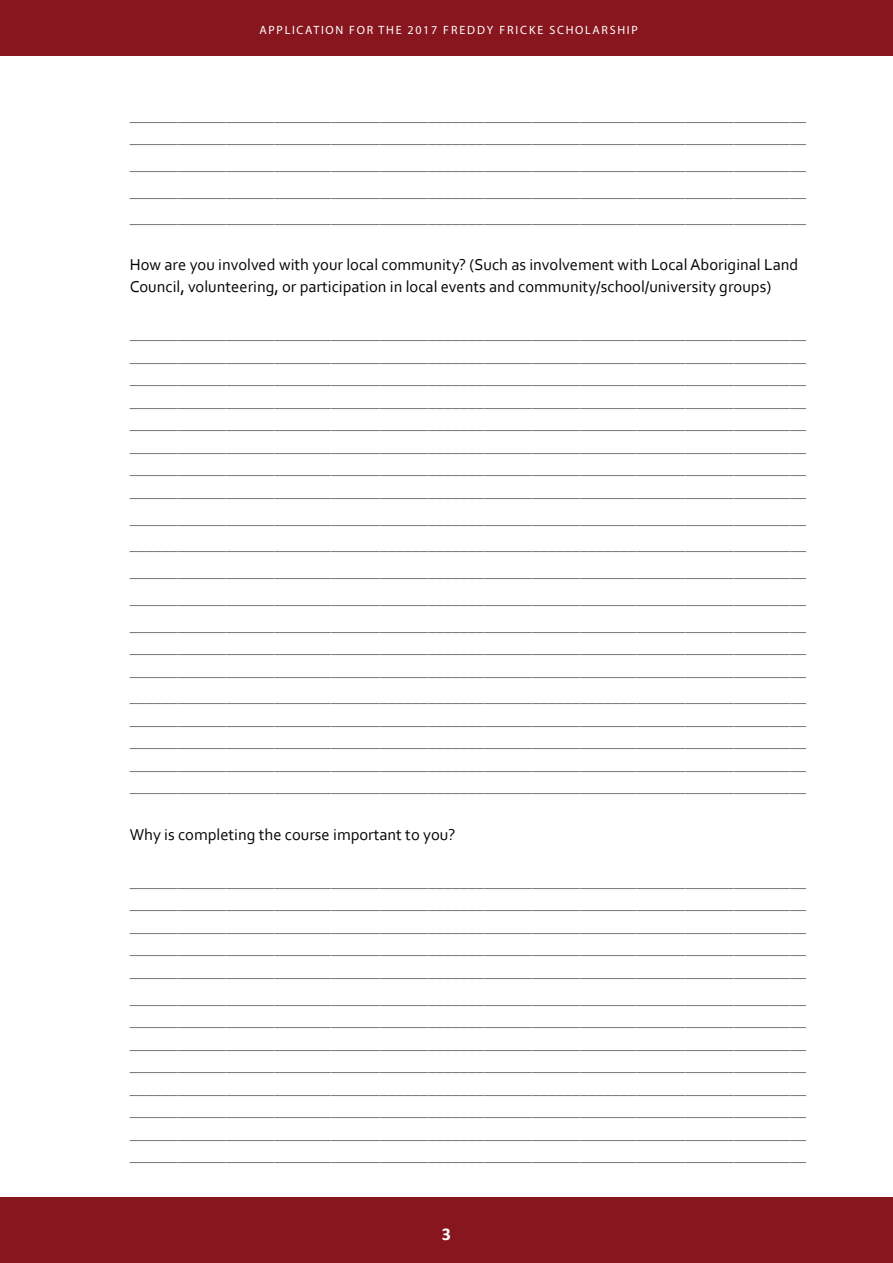
<style>
.page{position:relative;width:893px;height:1263px;background:#fff}
.page>*{position:absolute;margin:0;border:0;box-sizing:border-box;transform-origin:0 0}
.t1{font:700 18px "Calibri";color:#fff}
.t2{font:16.5px/22.5px "Corbel";color:#7e7b7b;text-align:justify}
.t3{font:16.5px/22.5px "Corbel";color:#040503}
.t4{font:12px "Myriad Pro";letter-spacing:.14em;color:#fff}
.t5{font:9px "Corbel";letter-spacing:.14em;color:#fff}
</style>
<div class="page">
<div style="left:0;top:0;width:893px;height:56px;background:#88161e"></div>
<div style="left:0;top:1198px;width:893px;height:65px;background:#88161e"></div>
<p class="t4" style="left:260px;top:23px;width:255px">APPLICATION FOR THE 2017 FREDDY FRIC</p>
<p class="t4" style="left:529px;top:23px;width:110px">KE SCHOLARSHIP</p>
<p class="t5" style="left:289px;top:30px;width:322px">Application form for the Freddy Fricke Scholarship 2011</p>
<p class="t2" style="left:130px;top:104px;width:678px">____________________________________________________________________________________ ____________________________________________________________________________________</p>
<p class="t2" style="left:130px;top:151px;width:678px;line-height:26.7px">____________________________________________________________________________________ ____________________________________________________________________________________ ____________________________________________________________________________________</p>
<p class="t3" style="left:130px;top:253px;width:670px">How are you involved with your local community? (Such as involvement with Local Aboriginal Land<br>Council, volunteering, or participation in local events and community/school/university groups)</p>
<p class="t2" style="left:130px;top:322px;width:678px">____________________________________________________________________________________ ____________________________________________________________________________________ ____________________________________________________________________________________ ____________________________________________________________________________________ ____________________________________________________________________________________ ____________________________________________________________________________________ ____________________________________________________________________________________ ____________________________________________________________________________________</p>
<p class="t2" style="left:130px;top:504px;width:678px;line-height:26.7px">____________________________________________________________________________________ ____________________________________________________________________________________ ____________________________________________________________________________________ ____________________________________________________________________________________ ____________________________________________________________________________________</p>
<p class="t2" style="left:130px;top:636px;width:678px">____________________________________________________________________________________ ____________________________________________________________________________________</p>
<p class="t2" style="left:130px;top:685px;width:678px">____________________________________________________________________________________ ____________________________________________________________________________________ ____________________________________________________________________________________ ____________________________________________________________________________________ ____________________________________________________________________________________</p>
<p class="t3" style="left:130px;top:822px;width:327px">Why is completing the course important to you?</p>
<p class="t2" style="left:130px;top:869px;width:678px">____________________________________________________________________________________ ____________________________________________________________________________________ ____________________________________________________________________________________ ____________________________________________________________________________________ ____________________________________________________________________________________</p>
<p class="t2" style="left:130px;top:986px;width:678px">____________________________________________________________________________________ ____________________________________________________________________________________ ____________________________________________________________________________________ ____________________________________________________________________________________ ____________________________________________________________________________________ ____________________________________________________________________________________ ____________________________________________________________________________________ ____________________________________________________________________________________</p>
<p class="t1" style="left:442px;top:1222px;width:11px">3</p>
</div>
